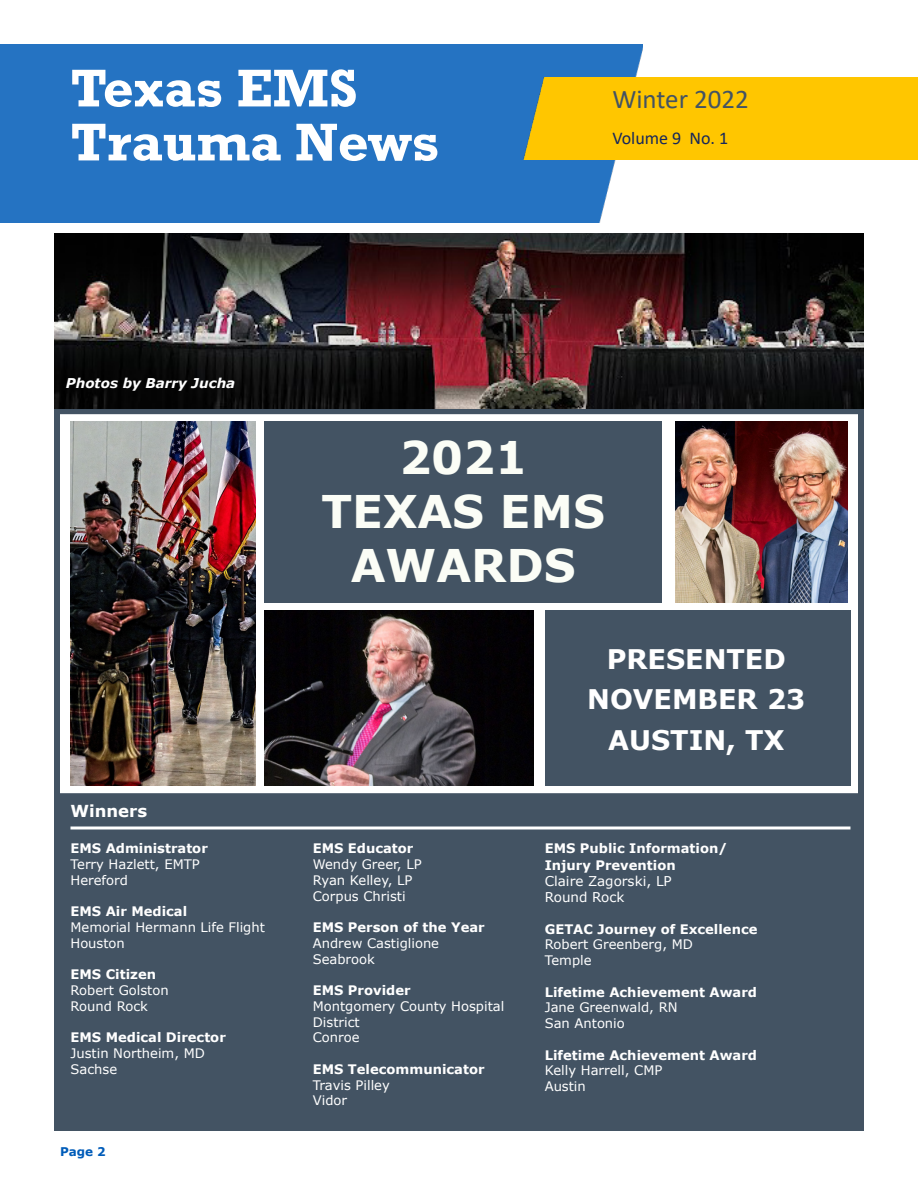
<style>
.page{position:relative;width:918px;height:1188px;background:#fff}
.page>*{position:absolute;margin:0;border:0;box-sizing:border-box;transform-origin:0 0}
.t1{font:700 54px/54px "Rockwell";color:#fff}
.t2{font:700 45px/54px "Verdana";color:#fbfdf6;text-align:center}
.t3{font:700 27px/40.5px "Verdana";color:#fff;text-align:center}
.t4{font:27px "Calibri";color:#435363}
.t5{font:18px "Calibri";color:#16275b}
.t6{font:700 16.5px "Verdana";color:#fff}
.t7{font:13.5px/16.2px "Verdana";color:#fff}
.t8{font:italic 700 13.5px "Verdana";color:#fff}
.t9{font:13.2px/15.8px "Verdana";color:#fff}
.t10{font:700 13.2px/16.2px "Verdana";color:#fff}
.t11{font:700 12px "Verdana";color:#005cb9}
</style>
<div class="page">
<div style="left:54px;top:408px;width:810px;height:391px;background:#fff;border:6px solid #435363"></div>
<div style="left:54px;top:799px;width:810px;height:332px;background:#435363"></div>
<img style="left:54px;top:233px;width:810px;height:175px">
<img style="left:71px;top:421px;width:185px;height:365px">
<div style="left:265px;top:421px;width:397px;height:182px;background:#435363"></div>
<img style="left:675px;top:421px;width:173px;height:182px">
<div style="left:545px;top:610px;width:305px;height:176px;background:#435363"></div>
<img style="left:265px;top:610px;width:268px;height:176px">
<svg style="left:70px;top:826px;width:780px;height:4px;background:#cfd3d7"></svg>
<div style="left:0;top:45px;width:643px;height:177px;background:#2573c2"></div>
<div style="left:519px;top:78px;width:399px;height:82px;background:#ffc600"></div>
<h1 class="t1" style="left:71px;top:61px;width:370px">Texas EMS<br>Trauma News</h1>
<h3 class="t4" style="left:612px;top:80px;width:138px">Winter 2022</h3>
<h3 class="t5" style="left:612px;top:126px;width:118px">Volume 9 No. 1</h3>
<p class="t8" style="left:66px;top:374px;width:171px">Photos by Barry Jucha</p>
<p class="t2" style="left:322px;top:430px;width:285px">2021<br>TEXAS EMS<br>AWARDS</p>
<p class="t6" style="left:70px;top:800px;width:78px">Winners</p>
<p class="t10" style="left:70px;top:840px;width:139px">EMS Administrator</p>
<p class="t9" style="left:70px;top:856px;width:131px">Terry Hazlett, EMTP<br>Hereford</p>
<p class="t10" style="left:70px;top:903px;width:118px">EMS Air Medical</p>
<p class="t9" style="left:70px;top:919px;width:196px">Memorial Hermann Life Flight<br>Houston</p>
<p class="t10" style="left:70px;top:966px;width:87px">EMS Citizen</p>
<p class="t9" style="left:70px;top:982px;width:100px">Robert Golston<br>Round Rock</p>
<p class="t10" style="left:70px;top:1029px;width:157px">EMS Medical Director</p>
<p class="t9" style="left:70px;top:1045px;width:136px">Justin Northeim, MD<br>Sachse</p>
<p class="t11" style="left:60px;top:1143px;width:47px">Page 2</p>
<p class="t10" style="left:313px;top:840px;width:102px">EMS Educator</p>
<p class="t9" style="left:313px;top:856px;width:110px">Wendy Greer, LP<br>Ryan Kelley, LP</p>
<p class="t9" style="left:313px;top:888px;width:94px">Corpus Christi</p>
<p class="t10" style="left:313px;top:919px;width:173px">EMS Person of the Year</p>
<p class="t9" style="left:313px;top:935px;width:128px">Andrew Castiglione</p>
<p class="t9" style="left:313px;top:951px;width:64px">Seabrook</p>
<p class="t10" style="left:313px;top:982px;width:99px">EMS Provider</p>
<p class="t9" style="left:313px;top:998px;width:193px">Montgomery County Hospital<br>District<br>Conroe</p>
<p class="t10" style="left:313px;top:1061px;width:173px">EMS Telecommunicator</p>
<p class="t9" style="left:313px;top:1077px;width:79px">Travis Pilley</p>
<p class="t9" style="left:313px;top:1093px;width:36px">Vidor</p>
<p class="t3" style="left:587px;top:638px;width:220px">PRESENTED<br>NOVEMBER 23<br>AUSTIN, TX</p>
<p class="t10" style="left:545px;top:840px;width:184px">EMS Public Information/<br>Injury Prevention</p>
<p class="t7" style="left:545px;top:873px;width:128px">Claire Zagorski, LP<br>Round Rock</p>
<p class="t10" style="left:545px;top:920px;width:214px">GETAC Journey of Excellence</p>
<p class="t9" style="left:545px;top:936px;width:150px">Robert Greenberg, MD</p>
<p class="t9" style="left:545px;top:952px;width:48px">Temple</p>
<p class="t10" style="left:545px;top:983px;width:214px">Lifetime Achievement Award</p>
<p class="t9" style="left:545px;top:999px;width:134px">Jane Greenwald, RN</p>
<p class="t9" style="left:545px;top:1015px;width:82px">San Antonio</p>
<p class="t10" style="left:545px;top:1046px;width:214px">Lifetime Achievement Award</p>
<p class="t9" style="left:545px;top:1062px;width:119px">Kelly Harrell, CMP<br>Austin</p>
</div>
